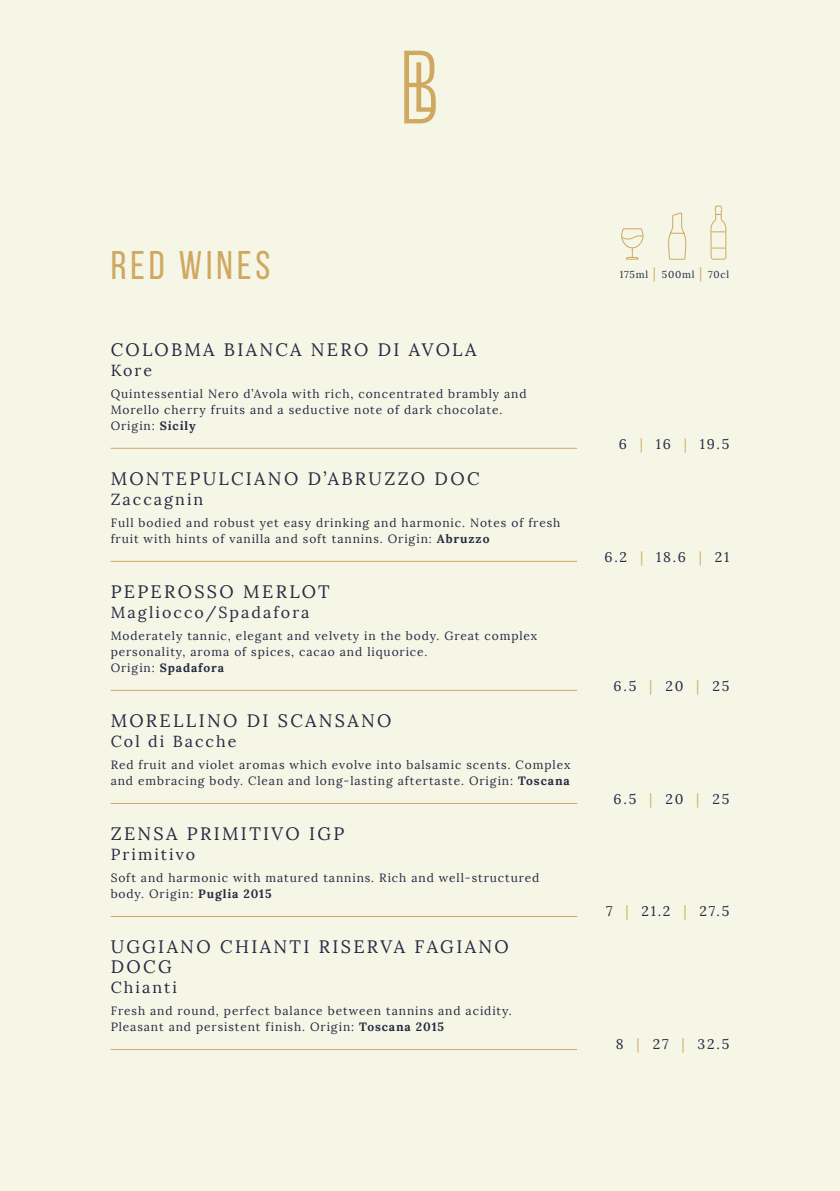
<style>
.page{position:relative;width:840px;height:1191px;background:#fff}
.page>*{position:absolute;margin:0;border:0;box-sizing:border-box;transform-origin:0 0}
.t1{font:40px "Bebas Neue";letter-spacing:.1em;color:#cfa962}
.t2{font:18px/20px "Lora";letter-spacing:.13em;color:#252b42}
.t3{font:16px "Lora";letter-spacing:.13em;color:#252b42}
.t4{font:14px "Lora";letter-spacing:.13em;color:#252b42}
.t5{font:12px/16px "Lora";letter-spacing:.075em;color:#252b42}
.t6{font:10px "Lora";letter-spacing:.075em;color:#252b42}
.s1{font-weight:700}
.s2{font-size:14px;color:#cfa962}
.s3{color:#cfa962}
</style>
<div class="page">
<div style="left:0;top:0;width:839px;height:1191px;background:#f6f6e7"></div>
<hr style="left:111px;top:448px;width:465px;height:1px;background:#cfa962">
<hr style="left:111px;top:561px;width:465px;height:1px;background:#cfa962">
<hr style="left:111px;top:690px;width:465px;height:1px;background:#cfa962">
<hr style="left:111px;top:803px;width:465px;height:1px;background:#cfa962">
<hr style="left:111px;top:916px;width:465px;height:1px;background:#cfa962">
<hr style="left:111px;top:1049px;width:465px;height:1px;background:#cfa962">
<svg style="left:621px;top:228px;width:22px;height:32px"></svg>
<svg style="left:710px;top:205px;width:16px;height:55px"></svg>
<svg style="left:668px;top:212px;width:18px;height:48px"></svg>
<svg style="left:404px;top:51px;width:31px;height:72px"></svg>
<h1 class="t1" style="left:111px;top:243px;width:161px">RED WINES</h1>
<h2 class="t2" style="left:111px;top:339px;width:367px">COLOBMA BIANCA NERO DI AVOLA</h2>
<h3 class="t3" style="left:111px;top:360px;width:43px">Kore</h3>
<p class="t5" style="left:111px;top:385px;width:417px">Quintessential Nero d’Avola with rich, concentrated brambly and<br>Morello cherry fruits and a seductive note of dark chocolate.<br>Origin: <span class="s1">Sicily</span></p>
<h2 class="t2" style="left:111px;top:468px;width:370px">MONTEPULCIANO D’ABRUZZO DOC</h2>
<h3 class="t3" style="left:111px;top:489px;width:94px">Zaccagnin</h3>
<p class="t5" style="left:111px;top:514px;width:451px">Full bodied and robust yet easy drinking and harmonic. Notes of fresh fruit with hints of vanilla and soft tannins. Origin: <span class="s1">Abruzzo</span></p>
<h2 class="t2" style="left:111px;top:581px;width:220px">PEPEROSSO MERLOT</h2>
<h3 class="t3" style="left:111px;top:602px;width:200px">Magliocco/Spadafora</h3>
<p class="t5" style="left:111px;top:627px;width:428px">Moderately tannic, elegant and velvety in the body. Great complex personality, aroma of spices, cacao and liquorice.<br>Origin: <span class="s1">Spadafora</span></p>
<h2 class="t2" style="left:111px;top:710px;width:282px">MORELLINO DI SCANSANO</h2>
<h3 class="t3" style="left:111px;top:731px;width:127px">Col di Bacche</h3>
<p class="t5" style="left:111px;top:756px;width:461px">Red fruit and violet aromas which evolve into balsamic scents. Complex and embracing body. Clean and long-lasting aftertaste. Origin: <span class="s1">Toscana</span></p>
<h2 class="t2" style="left:111px;top:823px;width:235px">ZENSA PRIMITIVO IGP</h2>
<h3 class="t3" style="left:111px;top:844px;width:86px">Primitivo</h3>
<p class="t5" style="left:111px;top:869px;width:430px">Soft and harmonic with matured tannins. Rich and well-structured body. Origin: <span class="s1">Puglia 2015</span></p>
<h2 class="t2" style="left:111px;top:936px;width:399px">UGGIANO CHIANTI RISERVA FAGIANO<br>DOCG</h2>
<h3 class="t3" style="left:111px;top:977px;width:68px">Chianti</h3>
<p class="t5" style="left:111px;top:1002px;width:402px">Fresh and round, perfect balance between tannins and acidity.<br>Pleasant and persistent finish. Origin: <span class="s1">Toscana 2015</span></p>
<p class="t6" style="left:619px;top:268px;width:111px">175ml <span class="s2">|</span> 500ml <span class="s2">|</span> 70cl</p>
<p class="t4" style="left:618px;top:435px;width:112px">6 <span class="s3">|</span> 16 <span class="s3">|</span> 19.5</p>
<p class="t4" style="left:604px;top:548px;width:126px">6.2 <span class="s3">|</span> 18.6 <span class="s3">|</span> 21</p>
<p class="t4" style="left:613px;top:677px;width:117px">6.5 <span class="s3">|</span> 20 <span class="s3">|</span> 25</p>
<p class="t4" style="left:613px;top:790px;width:117px">6.5 <span class="s3">|</span> 20 <span class="s3">|</span> 25</p>
<p class="t4" style="left:605px;top:902px;width:125px">7 <span class="s3">|</span> 21.2 <span class="s3">|</span> 27.5</p>
<p class="t4" style="left:615px;top:1035px;width:115px">8 <span class="s3">|</span> 27 <span class="s3">|</span> 32.5</p>
</div>
